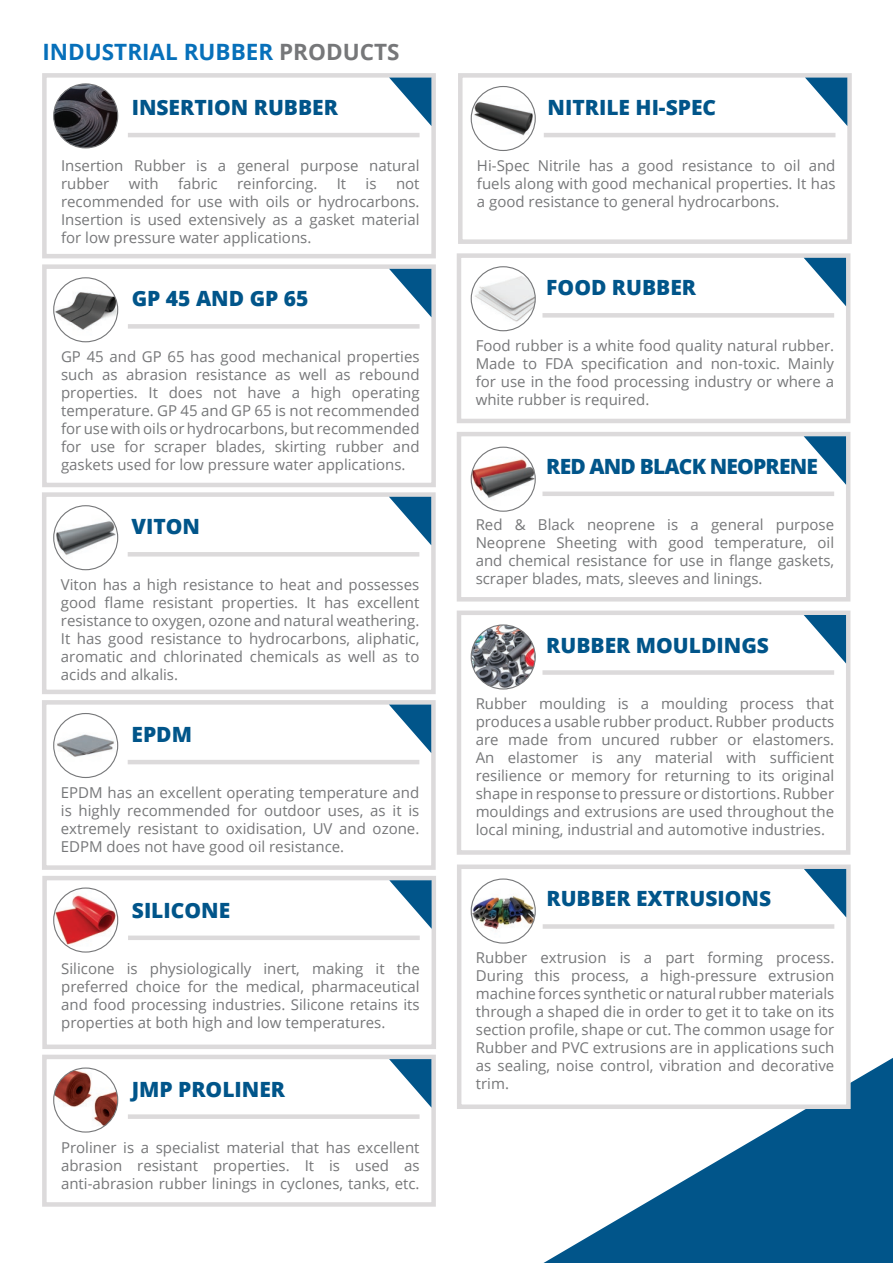
<style>
.page{position:relative;width:893px;height:1263px;background:#fff}
.page>*{position:absolute;margin:0;border:0;box-sizing:border-box;transform-origin:0 0}
.t1{font:700 22.5px "Open Sans";color:#0770ba}
.t2{font:800 21px "Open Sans";color:#01558a}
.t3{font:800 21px "Open Sans";letter-spacing:-.04em;color:#01558a}
.t4{font:15px/18px "Open Sans";color:#767779;text-align:justify}
.s1{color:#767779}
</style>
<div class="page">
<div style="left:42px;top:73px;width:394px;height:185px;border:4px solid #dcdadb"></div>
<svg style="left:543px;top:1058px;width:350px;height:205px;fill:#01558a"></svg>
<hr style="left:128px;top:133px;width:292px;height:4px;background:#dcdadb">
<svg style="left:389px;top:78px;width:42px;height:48px"></svg>
<div style="left:42px;top:264px;width:394px;height:223px;border:4px solid #dcdadb"></div>
<div style="left:128px;top:324px;width:292px;height:5px;background:#dcdadb"></div>
<svg style="left:389px;top:269px;width:42px;height:48px"></svg>
<div style="left:457px;top:432px;width:393px;height:169px;border:4px solid #dcdadb"></div>
<hr style="left:542px;top:492px;width:292px;height:4px;background:#dcdadb">
<svg style="left:804px;top:436px;width:42px;height:49px"></svg>
<div style="left:42px;top:700px;width:394px;height:170px;border:4px solid #dcdadb"></div>
<hr style="left:128px;top:760px;width:291px;height:4px;background:#dcdadb">
<svg style="left:389px;top:704px;width:42px;height:49px"></svg>
<div style="left:458px;top:73px;width:394px;height:171px;border:4px solid #dcdadb"></div>
<hr style="left:544px;top:133px;width:291px;height:4px;background:#dcdadb">
<svg style="left:805px;top:78px;width:42px;height:48px"></svg>
<div style="left:42px;top:1055px;width:394px;height:152px;border:4px solid #dcdadb"></div>
<div style="left:128px;top:1114px;width:292px;height:5px;background:#dcdadb"></div>
<svg style="left:389px;top:1059px;width:42px;height:48px"></svg>
<div style="left:457px;top:253px;width:393px;height:170px;border:4px solid #dcdadb"></div>
<div style="left:542px;top:313px;width:292px;height:5px;background:#dcdadb"></div>
<svg style="left:804px;top:258px;width:42px;height:48px"></svg>
<div style="left:42px;top:492px;width:394px;height:202px;border:4px solid #dcdadb"></div>
<hr style="left:128px;top:552px;width:291px;height:4px;background:#dcdadb">
<svg style="left:389px;top:497px;width:42px;height:48px"></svg>
<div style="left:42px;top:876px;width:394px;height:173px;background:#fff;border:4px solid #dcdadb"></div>
<div style="left:128px;top:935px;width:292px;height:5px;background:#dcdadb"></div>
<svg style="left:389px;top:880px;width:43px;height:49px"></svg>
<div style="left:457px;top:610px;width:393px;height:245px;border:4px solid #dcdadb"></div>
<div style="left:542px;top:670px;width:292px;height:5px;background:#dcdadb"></div>
<svg style="left:804px;top:615px;width:42px;height:48px"></svg>
<div style="left:457px;top:864px;width:394px;height:245px;background:#fff;border:4px solid #dcdadb"></div>
<div style="left:543px;top:924px;width:291px;height:5px;background:#dcdadb"></div>
<svg style="left:804px;top:869px;width:42px;height:48px"></svg>
<img style="left:54px;top:84px;width:64px;height:64px;border-radius:32px">
<div style="left:53px;top:83px;width:65px;height:65px;border:1px solid #767779;border-radius:50%"></div>
<img style="left:471px;top:86px;width:64px;height:64px;border-radius:32px">
<div style="left:471px;top:86px;width:65px;height:65px;border:1px solid #767779;border-radius:50%"></div>
<img style="left:54px;top:278px;width:64px;height:64px;border-radius:32px">
<div style="left:53px;top:277px;width:65px;height:65px;border:1px solid #767779;border-radius:50%"></div>
<img style="left:54px;top:506px;width:64px;height:64px;border-radius:32px">
<div style="left:53px;top:505px;width:65px;height:65px;border:1px solid #767779;border-radius:50%"></div>
<img style="left:54px;top:713px;width:64px;height:64px;border-radius:32px">
<div style="left:53px;top:713px;width:65px;height:65px;border:1px solid #767779;border-radius:50%"></div>
<img style="left:54px;top:888px;width:64px;height:64px;border-radius:32px">
<div style="left:53px;top:887px;width:65px;height:65px;border:1px solid #767779;border-radius:50%"></div>
<img style="left:54px;top:1068px;width:64px;height:64px;border-radius:32px">
<div style="left:53px;top:1067px;width:65px;height:65px;border:1px solid #767779;border-radius:50%"></div>
<img style="left:471px;top:267px;width:64px;height:64px;border-radius:32px">
<div style="left:471px;top:266px;width:65px;height:65px;border:1px solid #767779;border-radius:50%"></div>
<img style="left:471px;top:447px;width:64px;height:64px;border-radius:32px">
<div style="left:471px;top:447px;width:65px;height:65px;border:1px solid #767779;border-radius:50%"></div>
<img style="left:471px;top:625px;width:64px;height:64px;border-radius:32px">
<div style="left:471px;top:624px;width:65px;height:65px;border:1px solid #767779;border-radius:50%"></div>
<img style="left:471px;top:879px;width:64px;height:64px;border-radius:32px">
<div style="left:471px;top:878px;width:65px;height:65px;border:1px solid #767779;border-radius:50%"></div>
<h1 class="t1" style="left:43px;top:36px;width:358px">INDUSTRIAL RUBBER <span class="s1">PRODUCTS</span></h1>
<h2 class="t2" style="left:132px;top:91px;width:208px">INSERTION RUBBER</h2>
<p class="t4" style="left:61px;top:156px;width:360px">Insertion Rubber is a general purpose natural rubber</p>
<p class="t4" style="left:129px;top:174px;width:31px">with</p>
<p class="t4" style="left:178px;top:174px;width:41px">fabric</p>
<p class="t4" style="left:237px;top:174px;width:82px">reinforcing.</p>
<p class="t4" style="left:337px;top:174px;width:11px">It</p>
<p class="t4" style="left:366px;top:174px;width:12px">is</p>
<p class="t4" style="left:61px;top:174px;width:360px;text-indent:335px">not recommended for use with oils or hydrocarbons.<br>Insertion is used extensively as a gasket material for low pressure water applications.</p>
<h2 class="t2" style="left:132px;top:283px;width:178px">GP 45 AND GP 65</h2>
<p class="t4" style="left:61px;top:348px;width:360px">GP 45 and GP 65 has good mechanical properties such as abrasion resistance as well as rebound properties. It does not have a high operating temperature. GP 45 and GP 65 is not recommended for use with oils or hydrocarbons, but recommended for use for scraper blades, skirting rubber and gaskets used for low pressure water applications.</p>
<h2 class="t2" style="left:131px;top:511px;width:70px">VITON</h2>
<p class="t4" style="left:61px;top:575px;width:360px">Viton has a high resistance to heat and possesses good flame resistant properties. It has excellent resistance to oxygen, ozone and natural weathering.<br>It has good resistance to hydrocarbons, aliphatic, aromatic and chlorinated chemicals as well as to acids and alkalis.</p>
<h2 class="t2" style="left:131px;top:718px;width:62px">EPDM</h2>
<p class="t4" style="left:61px;top:783px;width:360px">EPDM has an excellent operating temperature and is highly recommended for outdoor uses, as it is extremely resistant to oxidisation, UV and ozone.<br>EDPM does not have good oil resistance.</p>
<h2 class="t2" style="left:132px;top:894px;width:100px">SILICONE</h2>
<p class="t4" style="left:61px;top:959px;width:360px">Silicone is physiologically inert, making it the preferred choice for the medical, pharmaceutical and food processing industries. Silicone retains its properties at both high and low temperatures.</p>
<h2 class="t2" style="left:132px;top:1073px;width:155px">JMP PROLINER</h2>
<p class="t4" style="left:61px;top:1138px;width:360px">Proliner is a specialist material that has excellent abrasion resistant properties. It is used as anti-abrasion rubber linings in cyclones, tanks, etc.</p>
<h2 class="t2" style="left:548px;top:91px;width:170px">NITRILE HI-SPEC</h2>
<p class="t4" style="left:477px;top:156px;width:360px">Hi-Spec Nitrile has a good resistance to oil and fuels along with good mechanical properties. It has a good resistance to general hydrocarbons.</p>
<h2 class="t2" style="left:546px;top:272px;width:151px">FOOD RUBBER</h2>
<p class="t4" style="left:476px;top:337px;width:360px">Food rubber is a white food quality natural rubber.<br>Made to FDA specification and non-toxic. Mainly for use in the food processing industry or where a white rubber is required.</p>
<h2 class="t3" style="left:546px;top:450px;width:273px">RED AND BLACK NEOPRENE</h2>
<p class="t4" style="left:476px;top:515px;width:360px">Red &amp; Black neoprene is a general purpose Neoprene Sheeting with good temperature, oil and chemical resistance for use in flange gaskets, scraper blades, mats, sleeves and linings.</p>
<h2 class="t2" style="left:546px;top:629px;width:224px">RUBBER MOULDINGS</h2>
<p class="t4" style="left:476px;top:694px;width:360px">Rubber moulding is a moulding process that produces a usable rubber product. Rubber products are made from uncured rubber or elastomers.<br>An elastomer is any material with sufficient resilience or memory for returning to its original shape in response to pressure or distortions. Rubber mouldings and extrusions are used throughout the local mining, industrial and automotive industries.</p>
<h2 class="t2" style="left:546px;top:883px;width:226px">RUBBER EXTRUSIONS</h2>
<p class="t4" style="left:476px;top:948px;width:360px">Rubber extrusion is a part forming process.<br>During this process, a high-pressure extrusion machine forces synthetic or natural rubber materials through a shaped die in order to get it to take on its section profile, shape or cut. The common usage for Rubber and PVC extrusions are in applications such as sealing, noise control, vibration and decorative trim.</p>
</div>
